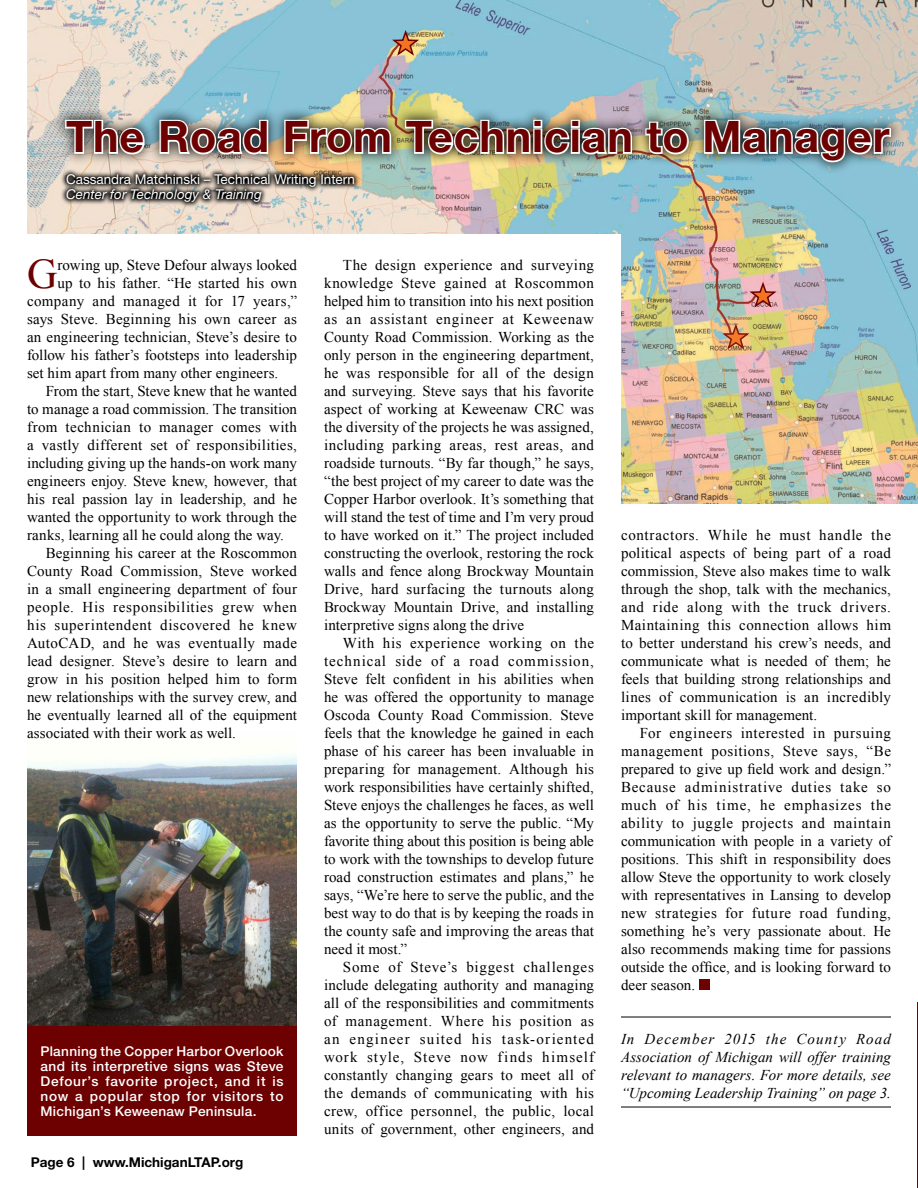
<style>
.page{position:relative;width:918px;height:1188px;background:#fff}
.page>*{position:absolute;margin:0;border:0;box-sizing:border-box;transform-origin:0 0}
.t1{font:700 43.5px "Helvetica Neue LT Std";letter-spacing:.02em;color:#6d0000}
.t2{font:42.15px "Times New Roman";color:#6d0000}
.t3{font:15px/18px "Times New Roman";letter-spacing:.01em;color:#000;text-align:justify}
.t4{font:italic 15px/18px "Times New Roman";color:#000;text-align:justify}
.t5{font:15px "Times New Roman";letter-spacing:.045em;color:#000}
.t6{font:15px "Times New Roman";letter-spacing:.03em;color:#000}
.t7{font:500 13.5px/15px "Helvetica Neue LT Std";letter-spacing:.025em;color:#fff;text-align:justify}
.t8{font:13.5px "Helvetica Neue LT Std";color:#fff}
.t9{font:italic 13.5px "Helvetica Neue LT Std";color:#fff}
.t10{font:700 13.5px "Helvetica Neue LT Std";color:#000}
</style>
<div class="page">
<hr style="left:917px;top:1002px;width:1px;height:186px;background:#6d0000">
<img style="left:27px;top:0;width:891px;height:504px">
<hr style="left:621px;top:1017px;width:270px;height:1px;background:#000">
<hr style="left:621px;top:1107px;width:270px;height:1px;background:#000">
<div style="left:699px;top:980px;width:10px;height:10px;background:#6d0000"></div>
<img style="left:27px;top:755px;width:270px;height:271px">
<div style="left:27px;top:1026px;width:270px;height:110px;background:#6d0000"></div>
<svg style="left:747px;top:282px;width:32px;height:27px"></svg>
<svg style="left:390px;top:30px;width:31px;height:28px"></svg>
<div style="left:52px;top:107px;width:851px;height:68px;background:#000;opacity:.8"></div>
<svg style="left:64px;top:118px;width:83px;height:38px"></svg>
<svg style="left:158px;top:118px;width:112px;height:38px"></svg>
<img style="left:283px;top:118px;width:110px;height:38px">
<img style="left:403px;top:118px;width:231px;height:38px">
<svg style="left:644px;top:120px;width:46px;height:36px"></svg>
<img style="left:703px;top:118px;width:189px;height:46px">
<img style="left:61px;top:168px;width:299px;height:40px">
<h1 class="t1" style="left:66px;top:110px;width:825px">The Road From Technician to Manager</h1>
<p class="t8" style="left:66px;top:171px;width:291px">Cassandra Matchinski – Technical Writing Intern</p>
<p class="t9" style="left:66px;top:186px;width:197px">Center for Technology &amp; Training</p>
<h2 class="t2" style="left:27px;top:246px;width:32px">G</h2>
<p class="t3" style="left:57px;top:256px;width:241px">rowing up, Steve Defour always looked</p>
<p class="t3" style="left:57px;top:274px;width:241px">up to his father. “He started his own</p>
<p class="t3" style="left:27px;top:292px;width:272px">company and managed it for 17 years,”</p>
<p class="t3" style="left:27px;top:310px;width:271px">says Steve. Beginning his own career as</p>
<p class="t3" style="left:27px;top:328px;width:271px">an engineering technician, Steve’s desire to</p>
<p class="t3" style="left:27px;top:346px;width:271px">follow his father’s footsteps into leadership</p>
<p class="t3" style="left:27px;top:364px;width:253px">set him apart from many other engineers.</p>
<p class="t3" style="left:46px;top:382px;width:253px">From the start, Steve knew that he wanted</p>
<p class="t3" style="left:27px;top:400px;width:272px">to manage a road commission. The transition</p>
<p class="t6" style="left:27px;top:417px;width:272px">from technician to manager comes with</p>
<p class="t3" style="left:27px;top:436px;width:272px">a vastly different set of responsibilities,</p>
<p class="t3" style="left:27px;top:454px;width:271px">including giving up the hands-on work many</p>
<p class="t3" style="left:27px;top:472px;width:271px">engineers enjoy. Steve knew, however, that</p>
<p class="t3" style="left:27px;top:490px;width:272px">his real passion lay in leadership, and he</p>
<p class="t3" style="left:27px;top:508px;width:271px">wanted the opportunity to work through the</p>
<p class="t3" style="left:27px;top:526px;width:258px">ranks, learning all he could along the way.</p>
<p class="t3" style="left:46px;top:544px;width:253px">Beginning his career at the Roscommon</p>
<p class="t3" style="left:27px;top:562px;width:272px">County Road Commission, Steve worked</p>
<p class="t3" style="left:27px;top:580px;width:272px">in a small engineering department of four</p>
<p class="t5" style="left:27px;top:597px;width:271px">people. His responsibilities grew when</p>
<p class="t5" style="left:27px;top:615px;width:271px">his superintendent discovered he knew</p>
<p class="t6" style="left:27px;top:633px;width:272px">AutoCAD, and he was eventually made</p>
<p class="t3" style="left:27px;top:652px;width:272px">lead designer. Steve’s desire to learn and</p>
<p class="t3" style="left:27px;top:670px;width:272px">grow in his position helped him to form</p>
<p class="t3" style="left:27px;top:688px;width:271px">new relationships with the survey crew, and</p>
<p class="t3" style="left:27px;top:706px;width:272px">he eventually learned all of the equipment</p>
<p class="t3" style="left:27px;top:724px;width:211px">associated with their work as well.</p>
<p class="t7" style="left:40px;top:1043px;width:245px">Planning the Copper Harbor Overlook and its interpretive signs was Steve Defour’s favorite project, and it is now a popular stop for visitors to Michigan’s Keweenaw Peninsula.</p>
<p class="t10" style="left:31px;top:1154px;width:214px">Page 6 | www.MichiganLTAP.org</p>
<p class="t3" style="left:324px;top:256px;width:272px;text-indent:19px">The design experience and surveying knowledge Steve gained at Roscommon helped him to transition into his next position as an assistant engineer at Keweenaw County Road Commission. Working as the only person in the engineering department, he was responsible for all of the design and surveying. Steve says that his favorite aspect of working at Keweenaw CRC was the diversity of the projects he was assigned, including parking areas, rest areas, and roadside turnouts. “By far though,” he says, “the best project of my career to date was the Copper Harbor overlook. It’s something that will stand the test of time and I’m very proud to have worked on it.” The project included constructing the overlook, restoring the rock walls and fence along Brockway Mountain Drive, hard surfacing the turnouts along Brockway Mountain Drive, and installing interpretive signs along the drive</p>
<p class="t3" style="left:324px;top:634px;width:272px;text-indent:19px">With his experience working on the technical side of a road commission, Steve felt confident in his abilities when he was offered the opportunity to manage Oscoda County Road Commission. Steve feels that the knowledge he gained in each phase of his career has been invaluable in preparing for management. Although his work responsibilities have certainly shifted, Steve enjoys the challenges he faces, as well as the opportunity to serve the public. “My favorite thing about this position is being able to work with the townships to develop future road construction estimates and plans,” he says, “We’re here to serve the public, and the best way to do that is by keeping the roads in the county safe and improving the areas that need it most.”</p>
<p class="t3" style="left:324px;top:958px;width:272px;text-indent:19px">Some of Steve’s biggest challenges include delegating authority and managing all of the responsibilities and commitments of management. Where his position as an engineer suited his task-oriented work style, Steve now finds himself constantly changing gears to meet all of the demands of communicating with his crew, office personnel, the public, local units of government, other engineers, and</p>
<p class="t3" style="left:621px;top:526px;width:272px">contractors. While he must handle the political aspects of being part of a road commission, Steve also makes time to walk through the shop, talk with the mechanics, and ride along with the truck drivers.<br>Maintaining this connection allows him to better understand his crew’s needs, and communicate what is needed of them; he feels that building strong relationships and lines of communication is an incredibly important skill for management.</p>
<p class="t3" style="left:621px;top:724px;width:272px;text-indent:19px">For engineers interested in pursuing management positions, Steve says, “Be prepared to give up field work and design.” Because administrative duties take so much of his time, he emphasizes the ability to juggle projects and maintain communication with people in a variety of positions. This shift in responsibility does allow Steve the opportunity to work closely with representatives in Lansing to develop new strategies for future road funding, something he’s very passionate about. He also recommends making time for passions outside the office, and is looking forward to deer season.</p>
<p class="t4" style="left:621px;top:1030px;width:272px">In December 2015 the County Road Association of Michigan will offer training relevant to managers. For more details, see “Upcoming Leadership Training” on page 3.</p>
</div>
